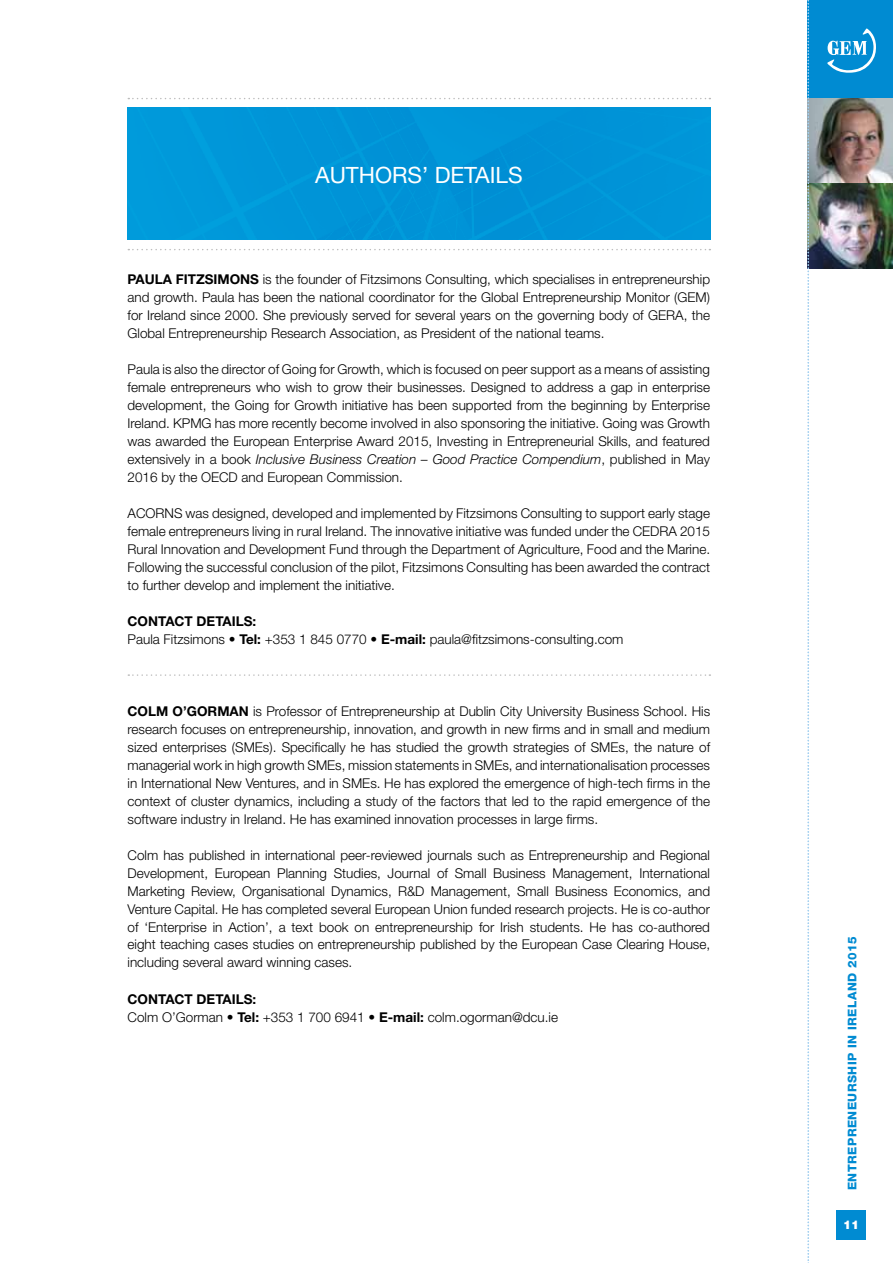
<style>
.page{position:relative;width:893px;height:1263px;background:#fff}
.page>*{position:absolute;margin:0;border:0;box-sizing:border-box;transform-origin:0 0}
.t1{font:22.5px "Helvetica Neue";color:#fff}
.t2{font:300 13.5px/18px "Helvetica Neue";color:#000;text-align:justify}
.t3{font:700 13.5px "Helvetica Neue";color:#000}
.t4{font:800 12px "Helvetica Neue";letter-spacing:.04em;color:#008bd2}
.t5{font:900 12px "Helvetica Neue";color:#fff}
.s1{font-weight:700}
.s2{font-style:italic}
</style>
<div class="page">
<img style="left:809px;top:98px;width:84px;height:85px">
<img style="left:809px;top:183px;width:84px;height:86px">
<div style="left:808px;top:0;width:85px;height:98px;background:#008bd2"></div>
<svg style="left:827px;top:29px;width:49px;height:44px"></svg>
<div style="left:837px;top:1210px;width:29px;height:29px;background:#008bd2"></div>
<svg style="left:807px;top:0;width:2px;height:1263px"></svg>
<svg style="left:128px;top:249px;width:582px;height:1px"></svg>
<svg style="left:128px;top:98px;width:582px;height:1px"></svg>
<div style="left:128px;top:108px;width:582px;height:132px;background:#0094d7"></div>
<svg style="left:128px;top:674px;width:582px;height:2px"></svg>
<h1 class="t1" style="left:315px;top:161px;width:209px">AUTHORS’ DETAILS</h1>
<p class="t2" style="left:128px;top:269px;width:584px"><span class="s1">PAULA FITZSIMONS</span> is the founder of Fitzsimons Consulting, which specialises in entrepreneurship and growth. Paula has been the national coordinator for the Global Entrepreneurship Monitor (GEM) for Ireland since 2000. She previously served for several years on the governing body of GERA, the Global Entrepreneurship Research Association, as President of the national teams.</p>
<p class="t2" style="left:128px;top:359px;width:584px">Paula is also the director of Going for Growth, which is focused on peer support as a means of assisting female entrepreneurs who wish to grow their businesses. Designed to address a gap in enterprise development, the Going for Growth initiative has been supported from the beginning by Enterprise Ireland. KPMG has more recently become involved in also sponsoring the initiative. Going was Growth was awarded the European Enterprise Award 2015, Investing in Entrepreneurial Skills, and featured extensively in a book <span class="s2">Inclusive Business Creation – Good Practice Compendium</span>, published in May 2016 by the OECD and European Commission.</p>
<p class="t2" style="left:128px;top:503px;width:584px">ACORNS was designed, developed and implemented by Fitzsimons Consulting to support early stage female entrepreneurs living in rural Ireland. The innovative initiative was funded under the CEDRA 2015<br>Rural Innovation and Development Fund through the Department of Agriculture, Food and the Marine.<br>Following the successful conclusion of the pilot, Fitzsimons Consulting has been awarded the contract to further develop and implement the initiative.</p>
<p class="t3" style="left:128px;top:612px;width:21px">CONTACT</p>
<p class="t3" style="left:197px;top:612px;width:9px">DETAILS</p>
<p class="t2" style="left:128px;top:611px;width:497px;text-indent:125px"><span class="s1">:<br></span>Paula Fitzsimons • <span class="s1">TEL:</span> +353 1 845 0770 • <span class="s1">E-MAIL:</span> paula@fitzsimons-consulting.com</p>
<p class="t2" style="left:128px;top:701px;width:584px"><span class="s1">COLM O’GORMAN</span> is Professor of Entrepreneurship at Dublin City University Business School. His research focuses on entrepreneurship, innovation, and growth in new firms and in small and medium sized enterprises (SMEs). Specifically he has studied the growth strategies of SMEs, the nature of managerial work in high growth SMEs, mission statements in SMEs, and internationalisation processes in International New Ventures, and in SMEs. He has explored the emergence of high-tech firms in the context of cluster dynamics, including a study of the factors that led to the rapid emergence of the software industry in Ireland. He has examined innovation processes in large firms.</p>
<p class="t2" style="left:128px;top:845px;width:584px">Colm has published in international peer-reviewed journals such as Entrepreneurship and Regional Development, European Planning Studies, Journal of Small Business Management, International Marketing Review, Organisational Dynamics, R&amp;D Management, Small Business Economics, and Venture Capital. He has completed several European Union funded research projects. He is co-author of ‘Enterprise in Action’, a text book on entrepreneurship for Irish students. He has co-authored eight teaching cases studies on entrepreneurship published by the European Case Clearing House, including several award winning cases.</p>
<p class="t3" style="left:128px;top:990px;width:21px">CONTACT</p>
<p class="t3" style="left:197px;top:990px;width:9px">DETAILS</p>
<p class="t2" style="left:128px;top:989px;width:432px;text-indent:125px"><span class="s1">:<br></span>Colm O’Gorman • <span class="s1">TEL:</span> +353 1 700 6941 • <span class="s1">E-MAIL:</span> colm.ogorman@dcu.ie</p>
<p class="t4" style="left:845px;top:1190px;width:256px;rotate:-90deg">ENTREPRENEURSHIP in ireland 2015</p>
<p class="t5" style="left:843px;top:1217px;width:18px">11</p>
</div>
